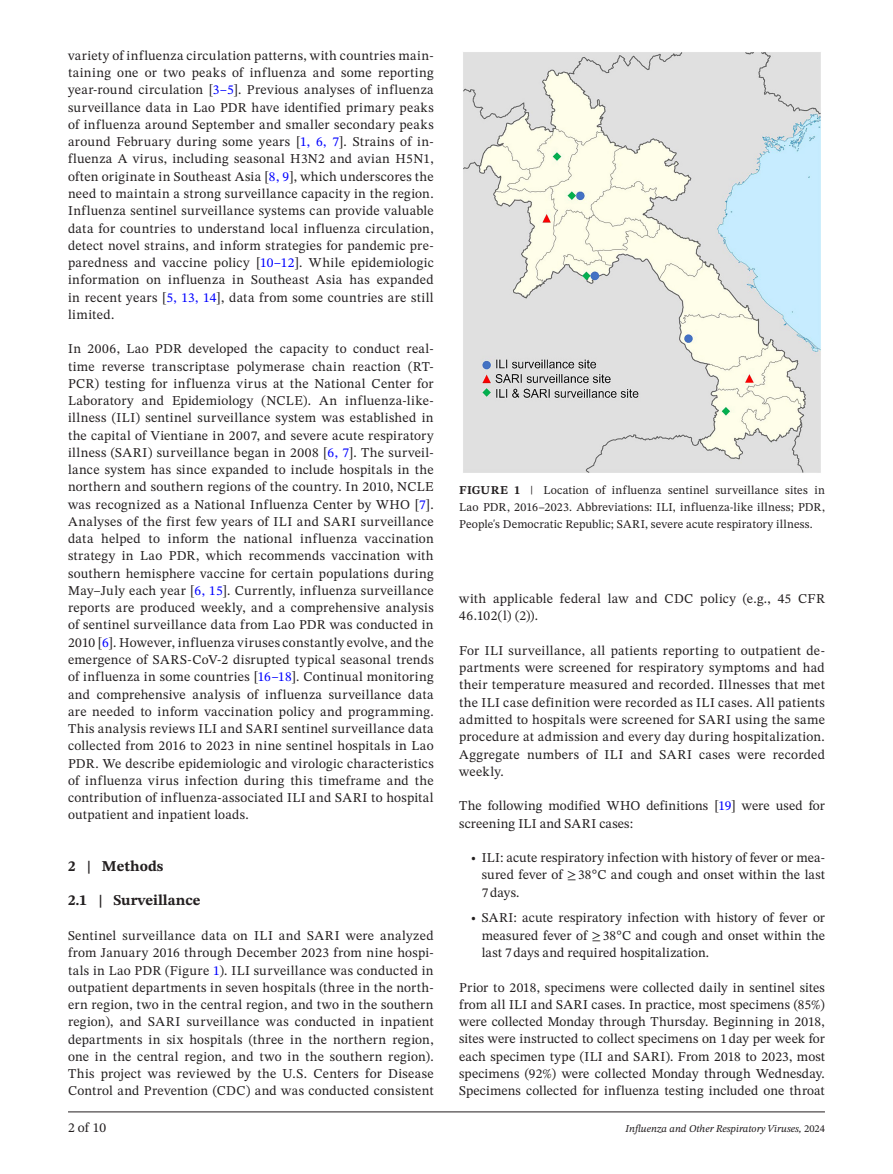
<style>
.page{position:relative;width:893px;height:1174px;background:#fff}
.page>*{position:absolute;margin:0;border:0;box-sizing:border-box;transform-origin:0 0}
.t1{font:700 15px "STIX Two Text";color:#231f20}
.t2{font:13.5px/17.2px "STIX Two Text";letter-spacing:.015em;color:#231f20;text-align:justify}
.t3{font:12px/17.2px "STIX Two Text";letter-spacing:.015em;color:#231f20;text-align:justify}
.t4{font:italic 10.5px "STIX Two Text";color:#231f20}
.s1{color:#00f}
.s2{font-weight:700}
.s3{font-family:"STIX"}
.s4{font-style:normal}
</style>
<div class="page">
<hr style="left:68px;top:1111px;width:757px;height:1px;background:#231f20">
<img style="left:463px;top:52px;width:358px;height:421px">
<p class="t2" style="left:68px;top:47px;width:367px">variety of influenza circulation patterns, with countries main&shy;taining one or two peaks of influenza and some reporting year-round circulation [<span class="s1">3–5</span>]. Previous analyses of influenza surveillance data in Lao PDR have identified primary peaks of influenza around September and smaller secondary peaks around February during some years [<span class="s1">1, 6, 7</span>]. Strains of in&shy;fluenza A virus, including seasonal H3N2 and avian H5N1, often originate in Southeast Asia [<span class="s1">8, 9</span>], which underscores the need to maintain a strong surveillance capacity in the region.<br>Influenza sentinel surveillance systems can provide valuable data for countries to understand local influenza circulation, detect novel strains, and inform strategies for pandemic pre&shy;paredness and vaccine policy [<span class="s1">10–12</span>]. While epidemiologic information on influenza in Southeast Asia has expanded in recent years [<span class="s1">5, 13, 14</span>], data from some countries are still limited.</p>
<p class="t2" style="left:68px;top:340px;width:367px">In 2006, Lao PDR developed the capacity to conduct real&shy;time reverse transcriptase polymerase chain reaction (RT-PCR) testing for influenza virus at the National Center for Laboratory and Epidemiology (NCLE). An influenza-like&shy;illness (ILI) sentinel surveillance system was established in the capital of Vientiane in 2007, and severe acute respiratory illness (SARI) surveillance began in 2008 [<span class="s1">6, 7</span>]. The surveil&shy;lance system has since expanded to include hospitals in the northern and southern regions of the country. In 2010, NCLE was recognized as a National Influenza Center by WHO [<span class="s1">7</span>].<br>Analyses of the first few years of ILI and SARI surveillance data helped to inform the national influenza vaccination strategy in Lao PDR, which recommends vaccination with southern hemisphere vaccine for certain populations during May–July each year [<span class="s1">6, 15</span>]. Currently, influenza surveillance reports are produced weekly, and a comprehensive analysis of sentinel surveillance data from Lao PDR was conducted in 2010 [<span class="s1">6</span>]. However, influenza viruses constantly evolve, and the emergence of SARS-CoV-2 disrupted typical seasonal trends of influenza in some countries [<span class="s1">16–18</span>]. Continual monitoring and comprehensive analysis of influenza surveillance data are needed to inform vaccination policy and programming.<br>This analysis reviews ILI and SARI sentinel surveillance data collected from 2016 to 2023 in nine sentinel hospitals in Lao PDR. We describe epidemiologic and virologic characteristics of influenza virus infection during this timeframe and the contribution of influenza-associated ILI and SARI to hospital outpatient and inpatient loads.</p>
<p class="t1" style="left:68px;top:855px;width:97px">2 | Methods</p>
<p class="t1" style="left:68px;top:889px;width:134px">2.1 | Surveillance</p>
<p class="t2" style="left:68px;top:926px;width:367px">Sentinel surveillance data on ILI and SARI were analyzed from January 2016 through December 2023 from nine hospi&shy;tals in Lao PDR (Figure <span class="s1">1</span>). ILI surveillance was conducted in outpatient departments in seven hospitals (three in the north&shy;ern region, two in the central region, and two in the southern region), and SARI surveillance was conducted in inpatient departments in six hospitals (three in the northern region, one in the central region, and two in the southern region).<br>This project was reviewed by the U.S. Centers for Disease Control and Prevention (CDC) and was conducted consistent</p>
<p class="t3" style="left:459px;top:481px;width:367px"><span class="s2">FIGURE 1</span> | Location of influenza sentinel surveillance sites in Lao PDR, 2016–2023. Abbreviations: ILI, influenza-like illness; PDR, People's Democratic Republic; SARI, severe acute respiratory illness.</p>
<p class="t2" style="left:459px;top:590px;width:367px">with applicable federal law and CDC policy (e.g., 45 CFR<br>46.102(l) (2)).</p>
<p class="t2" style="left:459px;top:642px;width:367px">For ILI surveillance, all patients reporting to outpatient de&shy;partments were screened for respiratory symptoms and had their temperature measured and recorded. Illnesses that met the ILI case definition were recorded as ILI cases. All patients admitted to hospitals were screened for SARI using the same procedure at admission and every day during hospitalization.<br>Aggregate numbers of ILI and SARI cases were recorded weekly.</p>
<p class="t2" style="left:459px;top:797px;width:367px">The following modified WHO definitions [<span class="s1">19</span>] were used for screening ILI and SARI cases:</p>
<p class="t2" style="left:482px;top:849px;width:345px;text-indent:-11px">• ILI: acute respiratory infection with history of fever or mea&shy;sured fever of <span class="s3">≥</span>38°C and cough and onset within the last 7days.</p>
<p class="t2" style="left:482px;top:909px;width:345px;text-indent:-11px">• SARI: acute respiratory infection with history of fever or measured fever of <span class="s3">≥</span>38°C and cough and onset within the last 7days and required hospitalization.</p>
<p class="t2" style="left:459px;top:978px;width:367px">Prior to 2018, specimens were collected daily in sentinel sites from all ILI and SARI cases. In practice, most specimens (85%) were collected Monday through Thursday. Beginning in 2018, sites were instructed to collect specimens on 1day per week for each specimen type (ILI and SARI). From 2018 to 2023, most specimens (92%) were collected Monday through Wednesday.<br>Specimens collected for influenza testing included one throat</p>
<p class="t2" style="left:68px;top:1119px;width:40px">2 of 10</p>
<p class="t4" style="left:625px;top:1121px;width:201px">Influenza and Other Respiratory Viruses, <span class="s4">2024</span></p>
</div>
